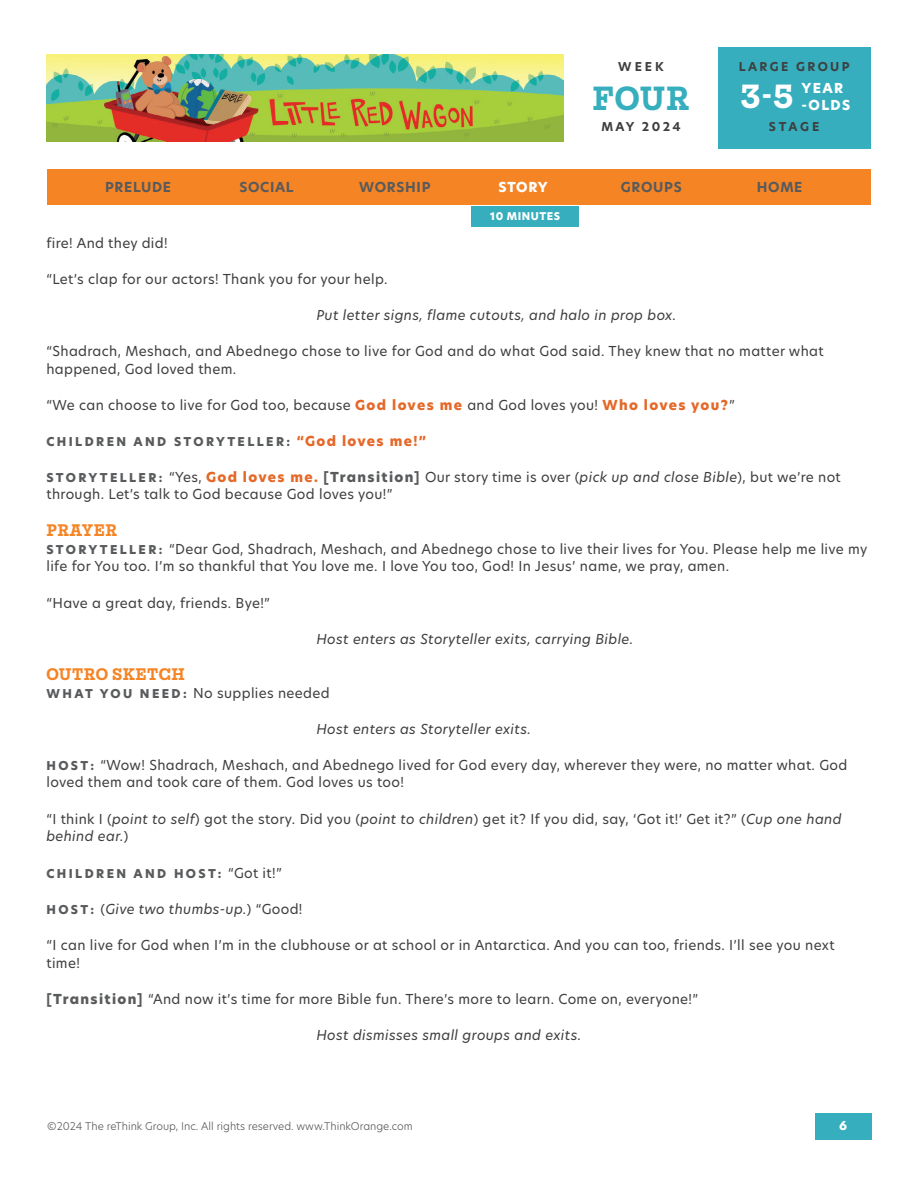
<style>
.page{position:relative;width:918px;height:1188px;background:#fff}
.page>*{position:absolute;margin:0;border:0;box-sizing:border-box;transform-origin:0 0}
.t1{font:700 36px "Mortise";color:#36aebd}
.t2{font:700 36px "Mortise";color:#fff}
.t3{font:700 18px "Mortise";letter-spacing:.025em;color:#f58425}
.t4{font:13.5px/18px "New Hero";letter-spacing:.025em;color:#3e3e3f}
.t5{font:italic 13.5px "New Hero";letter-spacing:.025em;color:#3e3e3f}
.t6{font:700 13.5px "New Hero";letter-spacing:.05em;color:#585a5c}
.t7{font:800 13.5px/16.2px "New Hero";letter-spacing:.1em;color:#fff}
.t8{font:800 12px "New Hero";letter-spacing:.2em;color:#585a5c}
.t9{font:700 12px "New Hero";letter-spacing:.2em;color:#3e3e3f}
.t10{font:800 12px "New Hero";color:#fff}
.t11{font:300 10.5px "New Hero";color:#585a5c}
.t12{font:800 10.5px "New Hero";letter-spacing:.05em;color:#fff}
.s1{font-weight:800;color:#e46828}
.s2{font-size:13.5px;color:#e46828}
.s3{font-weight:800;font-size:12px;color:#585a5c}
.s4{font-weight:800;color:#585a5c}
.s5{font-style:italic}
.s6{font-weight:400;font-size:13.5px;color:#3e3e3f}
.s7{font-weight:800;font-style:normal;font-size:12px;color:#585a5c}
.s8{font-style:normal}
</style>
<div class="page">
<img style="left:46px;top:54px;width:518px;height:88px">
<div style="left:717px;top:47px;width:154px;height:102px;background:#36aebd"></div>
<div style="left:471px;top:206px;width:108px;height:20px;background:#36aebd"></div>
<div style="left:47px;top:170px;width:824px;height:36px;background:#f58425"></div>
<div style="left:815px;top:1113px;width:57px;height:27px;background:#36aebd"></div>
<p class="t9" style="left:618px;top:59px;width:47px">WEEK</p>
<h1 class="t1" style="left:592px;top:79px;width:99px">FOUR</h1>
<p class="t9" style="left:601px;top:119px;width:81px">MAY 2024</p>
<p class="t9" style="left:739px;top:59px;width:112px">LARGE GROUP</p>
<h1 class="t2" style="left:740px;top:77px;width:55px">3-5</h1>
<p class="t7" style="left:802px;top:80px;width:50px">YEAR -OLDS</p>
<p class="t9" style="left:769px;top:119px;width:52px">STAGE</p>
<p class="t6" style="left:105px;top:177px;width:68px">PRELUDE</p>
<p class="t6" style="left:239px;top:177px;width:56px">SOCIAL</p>
<p class="t6" style="left:359px;top:177px;width:73px">WORSHIP</p>
<p class="t7" style="left:498px;top:179px;width:51px">STORY</p>
<p class="t6" style="left:621px;top:177px;width:62px">GROUPS</p>
<p class="t6" style="left:757px;top:177px;width:47px">HOME</p>
<p class="t12" style="left:490px;top:209px;width:72px">10 MINUTES</p>
<p class="t4" style="left:46px;top:233px;width:123px">fire! And they did!</p>
<p class="t4" style="left:46px;top:269px;width:343px">“Let’s clap for our actors! Thank you for your help.</p>
<p class="t5" style="left:316px;top:305px;width:361px">Put letter signs, flame cutouts, and halo in prop box.</p>
<p class="t4" style="left:46px;top:341px;width:779px">“Shadrach, Meshach, and Abednego chose to live for God and do what God said. They knew that no matter what happened, God loved them.</p>
<p class="t4" style="left:46px;top:395px;width:690px">“We can choose to live for God too, because <span class="s1">God loves me</span> and God loves you! <span class="s1">Who loves you?</span>”</p>
<p class="t8" style="left:46px;top:433px;width:381px">CHILDREN AND STORYTELLER: <span class="s2">“God loves me!”</span></p>
<p class="t4" style="left:46px;top:467px;width:796px"><span class="s3">S TO RY T E L L E R :</span> “Yes, <span class="s1">God loves me.</span> <span class="s4">[Transition]</span> Our story time is over (<span class="s5">pick up and close Bible</span>), but we’re not through. Let’s talk to God because God loves you!”</p>
<h2 class="t3" style="left:46px;top:520px;width:72px">PRAYER</h2>
<p class="t4" style="left:46px;top:539px;width:822px"><span class="s3">S TO RY T E L L E R :</span> “Dear God, Shadrach, Meshach, and Abednego chose to live their lives for You. Please help me live my life for You too. I’m so thankful that You love me. I love You too, God! In Jesus’ name, we pray, amen.</p>
<p class="t4" style="left:46px;top:593px;width:225px">“Have a great day, friends. Bye!”</p>
<p class="t5" style="left:316px;top:629px;width:318px">Host enters as Storyteller exits, carrying Bible.</p>
<h2 class="t3" style="left:46px;top:664px;width:140px">OUTRO SKETCH</h2>
<p class="t4" style="left:46px;top:683px;width:285px"><span class="s3">W H AT YO U N E E D :</span> No supplies needed</p>
<p class="t5" style="left:316px;top:719px;width:216px">Host enters as Storyteller exits.</p>
<p class="t4" style="left:46px;top:755px;width:802px"><span class="s3">H O S T:</span> “Wow! Shadrach, Meshach, and Abednego lived for God every day, wherever they were, no matter what. God loved them and took care of them. God loves us too!</p>
<p class="t4" style="left:46px;top:809px;width:797px">“I think I (<span class="s5">point to self</span>) got the story. Did you (<span class="s5">point to children</span>) get it? If you did, say, ‘Got it!’ Get it?” (<span class="s5">Cup one hand behind ear.</span>)</p>
<p class="t8" style="left:46px;top:865px;width:237px">CHILDREN AND HOST: <span class="s6">“Got it!”</span></p>
<p class="t5" style="left:46px;top:899px;width:258px"><span class="s7">H O S T:</span> <span class="s8">(</span>Give two thumbs-up.<span class="s8">) “Good!</span></p>
<p class="t4" style="left:46px;top:935px;width:790px">“I can live for God when I’m in the clubhouse or at school or in Antarctica. And you can too, friends. I’ll see you next time!</p>
<p class="t4" style="left:46px;top:989px;width:653px"><span class="s4">[Transition]</span> “And now it’s time for more Bible fun. There’s more to learn. Come on, everyone!”</p>
<p class="t5" style="left:316px;top:1025px;width:266px">Host dismisses small groups and exits.</p>
<p class="t11" style="left:47px;top:1118px;width:367px">©2024 The reThink Group, Inc. All rights reserved. www.ThinkOrange.com</p>
<p class="t10" style="left:839px;top:1117px;width:9px">6</p>
</div>
